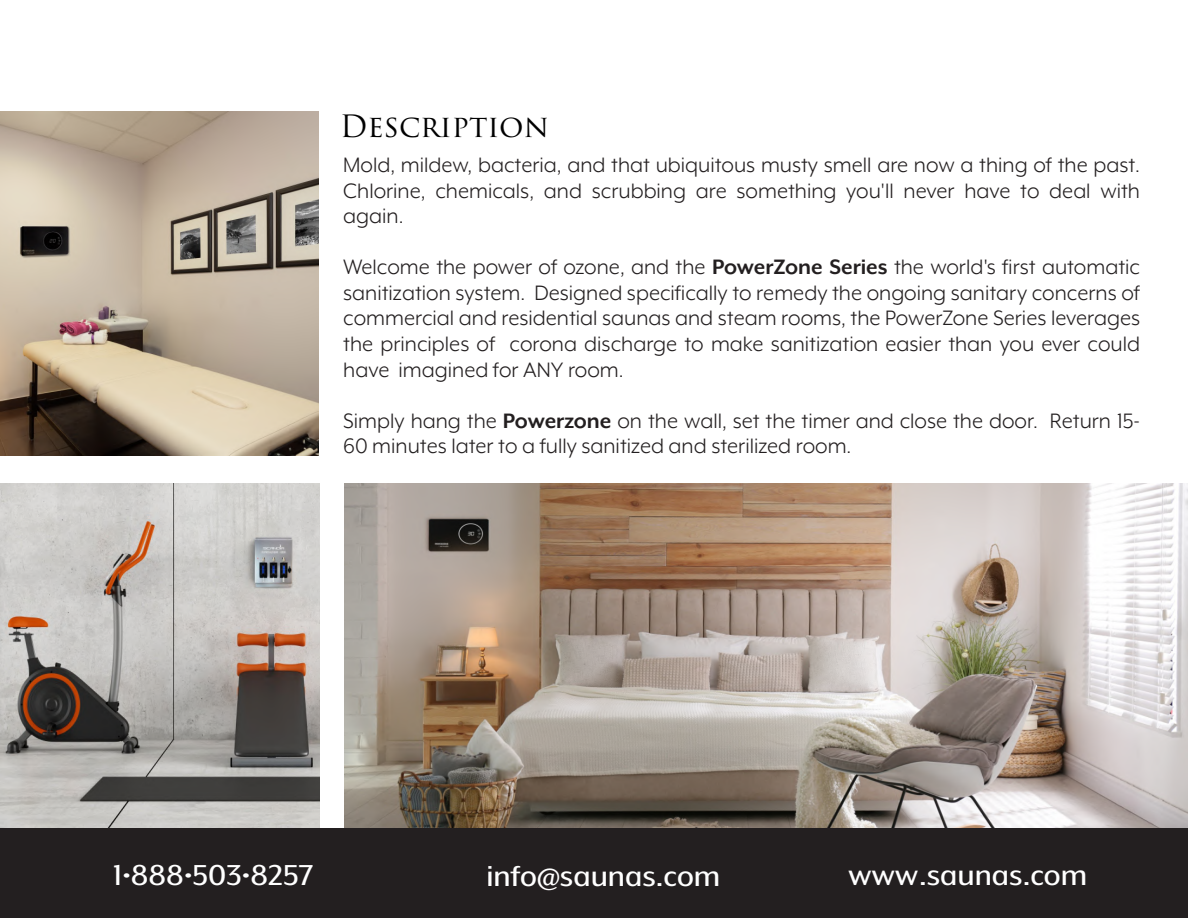
<style>
.page{position:relative;width:1188px;height:918px;background:#fff}
.page>*{position:absolute;margin:0;border:0;box-sizing:border-box;transform-origin:0 0}
.t1{font:33.15px "Mr Eaves XL Mod Nar OT";color:#fff;scale:1.25 1}
.t2{font:30px "Trajan Pro 3";letter-spacing:-.005em;color:#000}
.t3{font:24px/25.5px "Mr Eaves XL Mod OT";color:#231f20;text-align:justify}
.s1{font-weight:700}
</style>
<div class="page">
<img style="left:344px;top:483px;width:844px;height:345px">
<img style="left:0;top:484px;width:320px;height:344px">
<img style="left:0;top:111px;width:319px;height:344px">
<div style="left:0;top:828px;width:1188px;height:90px;background:#231f20"></div>
<p class="t2" style="left:340px;top:114px;width:211px">Description</p>
<p class="t3" style="left:343px;top:153px;width:798px">Mold, mildew, bacteria, and that ubiquitous musty smell are now a thing of the past.<br>Chlorine, chemicals, and scrubbing are something you'll never have to deal with again.</p>
<p class="t3" style="left:343px;top:256px;width:798px">Welcome the power of ozone, and the <span class="s1">PowerZone Series</span> the world's first automatic sanitization system. Designed specifically to remedy the ongoing sanitary concerns of commercial and residential saunas and steam rooms, the PowerZone Series leverages the principles of corona discharge to make sanitization easier than you ever could have imagined for ANY room.</p>
<p class="t3" style="left:343px;top:409px;width:798px">Simply hang the <span class="s1">Powerzone</span> on the wall, set the timer and close the door. Return 15-<br>60 minutes later to a fully sanitized and sterilized room.</p>
<h1 class="t1" style="left:113px;top:861px;width:162px">1•888•503•8257</h1>
<h1 class="t1" style="left:486px;top:862px;width:189px">info@saunas.com</h1>
<h1 class="t1" style="left:849px;top:860px;width:193px">www.saunas.com</h1>
</div>
